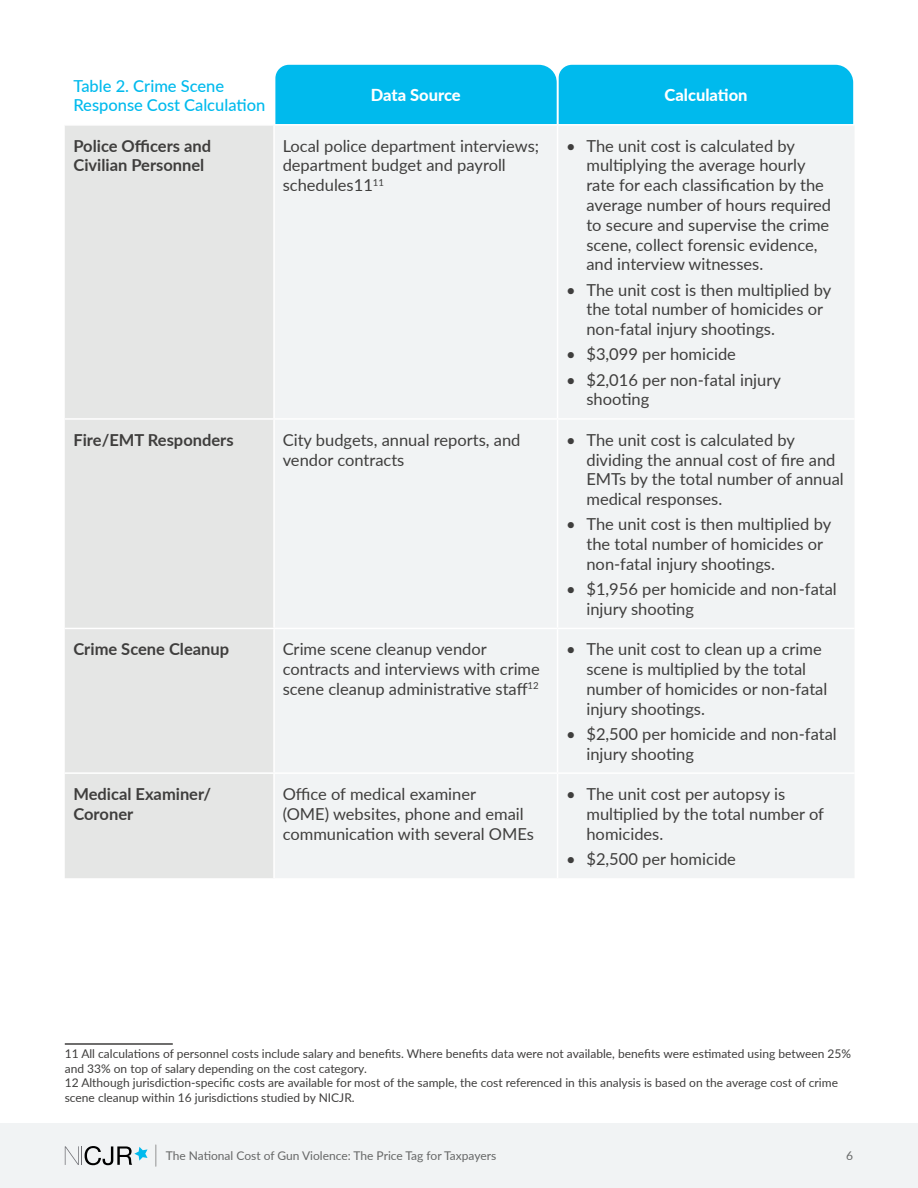
<style>
.page{position:relative;width:918px;height:1188px;background:#fff}
.page>*{position:absolute;margin:0;border:0;box-sizing:border-box;transform-origin:0 0}
.t1{font:16.5px/19.8px "Lato";color:#3f3e3d}
.t2{font:700 16.5px/19.8px "Lato";color:#3f3e3d}
.t3{font:500 16.5px/19.8px "Lato";color:#00baed}
.t4{font:800 16.5px "Lato";color:#fff}
.t5{font:12px/14.4px "Lato";color:#3f3e3d}
.t6{font:12px "Lato";color:#666767}
</style>
<div class="page">
<div style="left:0;top:1123px;width:918px;height:65px;background:#f1f3f4"></div>
<hr style="left:155px;top:1145px;width:2px;height:21px;background:#b3b3b3">
<svg style="left:65px;top:1146px;width:83px;height:19px"></svg>
<div style="left:275px;top:65px;width:578px;height:59px;background:#00baed"></div>
<div style="left:65px;top:126px;width:208px;height:752px;background:#e5e6e5"></div>
<div style="left:275px;top:126px;width:579px;height:752px;background:#f1f3f4"></div>
<hr style="left:557px;top:65px;width:1px;height:59px;background:#fff">
<hr style="left:557px;top:126px;width:1px;height:292px;background:#fff">
<hr style="left:65px;top:418px;width:209px;height:2px;background:#fff">
<hr style="left:274px;top:418px;width:284px;height:2px;background:#fff">
<hr style="left:558px;top:418px;width:297px;height:2px;background:#fff">
<hr style="left:557px;top:420px;width:1px;height:208px;background:#fff">
<hr style="left:65px;top:628px;width:209px;height:1px;background:#fff">
<hr style="left:274px;top:628px;width:284px;height:1px;background:#fff">
<hr style="left:558px;top:628px;width:297px;height:1px;background:#fff">
<hr style="left:557px;top:629px;width:1px;height:143px;background:#fff">
<hr style="left:65px;top:772px;width:209px;height:2px;background:#fff">
<hr style="left:274px;top:772px;width:284px;height:2px;background:#fff">
<hr style="left:558px;top:772px;width:297px;height:2px;background:#fff">
<hr style="left:557px;top:774px;width:1px;height:104px;background:#fff">
<hr style="left:65px;top:1043px;width:108px;height:2px;background:#3f3e3d">
<p class="t3" style="left:73px;top:75px;width:193px">Table 2. Crime Scene<br>Response Cost Calculation</p>
<p class="t4" style="left:371px;top:83px;width:91px">Data Source</p>
<p class="t4" style="left:665px;top:83px;width:85px">Calculation</p>
<p class="t2" style="left:73px;top:135px;width:139px">Police Officers and<br>Civilian Personnel</p>
<p class="t1" style="left:283px;top:135px;width:258px">Local police department interviews; department budget and payroll schedules11<sup>11</sup></p>
<p class="t1" style="left:586px;top:135px;width:246px;text-indent:-20px">• The unit cost is calculated by multiplying the average hourly rate for each classification by the average number of hours required to secure and supervise the crime scene, collect forensic evidence, and interview witnesses.</p>
<p class="t1" style="left:586px;top:279px;width:246px;text-indent:-20px">• The unit cost is then multiplied by the total number of homicides or non-fatal injury shootings.</p>
<p class="t1" style="left:566px;top:344px;width:171px">• $3,099 per homicide</p>
<p class="t1" style="left:586px;top:369px;width:196px;text-indent:-20px">• $2,016 per non-fatal injury shooting</p>
<p class="t2" style="left:73px;top:429px;width:162px">Fire/EMT Responders</p>
<p class="t1" style="left:283px;top:429px;width:239px">City budgets, annual reports, and vendor contracts</p>
<p class="t1" style="left:586px;top:429px;width:259px;text-indent:-20px">• The unit cost is calculated by dividing the annual cost of fire and<br>EMTs by the total number of annual medical responses.</p>
<p class="t1" style="left:586px;top:514px;width:246px;text-indent:-20px">• The unit cost is then multiplied by the total number of homicides or non-fatal injury shootings.</p>
<p class="t1" style="left:586px;top:579px;width:252px;text-indent:-20px">• $1,956 per homicide and non-fatal injury shooting</p>
<p class="t2" style="left:73px;top:639px;width:157px">Crime Scene Cleanup</p>
<p class="t1" style="left:283px;top:639px;width:259px">Crime scene cleanup vendor contracts and interviews with crime scene cleanup administrative staff<sup>12</sup></p>
<p class="t1" style="left:586px;top:639px;width:242px;text-indent:-20px">• The unit cost to clean up a crime scene is multiplied by the total number of homicides or non-fatal injury shootings.</p>
<p class="t1" style="left:586px;top:723px;width:252px;text-indent:-20px">• $2,500 per homicide and non-fatal injury shooting</p>
<p class="t2" style="left:73px;top:783px;width:139px">Medical Examiner/<br>Coroner</p>
<p class="t1" style="left:283px;top:783px;width:253px">Office of medical examiner<br>(OME) websites, phone and email communication with several OMEs</p>
<p class="t1" style="left:586px;top:783px;width:239px;text-indent:-20px">• The unit cost per autopsy is multiplied by the total number of homicides.</p>
<p class="t1" style="left:566px;top:848px;width:171px">• $2,500 per homicide</p>
<p class="t5" style="left:65px;top:1046px;width:788px">11 All calculations of personnel costs include salary and benefits. Where benefits data were not available, benefits were estimated using between 25% and 33% on top of salary depending on the cost category.<br>12 Although jurisdiction-specific costs are available for most of the sample, the cost referenced in this analysis is based on the average cost of crime scene cleanup within 16 jurisdictions studied by NICJR.</p>
<p class="t6" style="left:166px;top:1147px;width:332px">The National Cost of Gun Violence: The Price Tag for Taxpayers</p>
<p class="t6" style="left:846px;top:1147px;width:8px">6</p>
</div>
